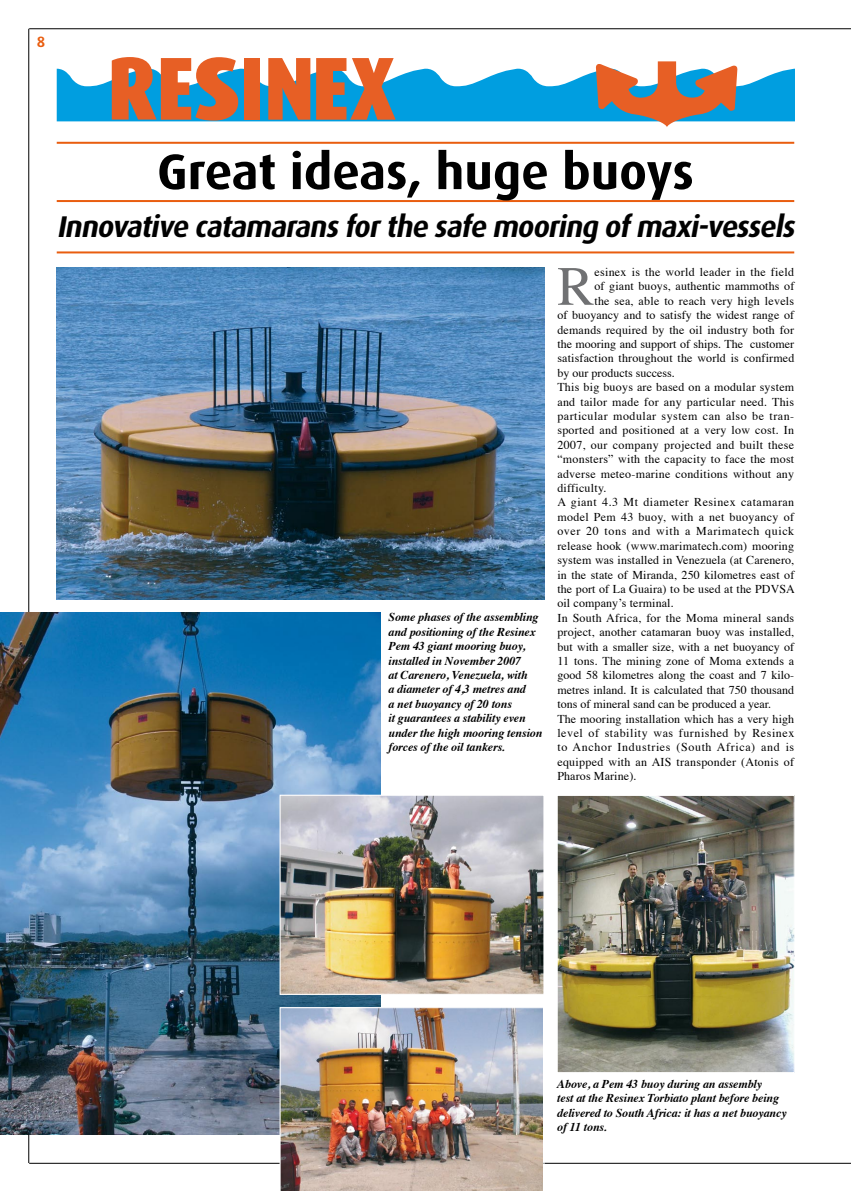
<style>
.page{position:relative;width:851px;height:1191px;background:#fff}
.page>*{position:absolute;margin:0;border:0;box-sizing:border-box;transform-origin:0 0}
.t1{font:55.5px "Times";color:#707173}
.t2{font:700 50px "Dax";color:#000}
.t3{font:italic 700 30px "Dax";color:#000}
.t4{font:12px "Times";letter-spacing:.015em;color:#000}
.t5{font:italic 700 12px/14.4px "Times";letter-spacing:-.01em;color:#000}
.t6{font:12px "Times";letter-spacing:.04em;color:#000}
.t7{font:12px "Times";letter-spacing:.05em;color:#000}
.t8{font:12px "Times";letter-spacing:.045em;color:#000}
</style>
<div class="page">
<hr style="left:29px;top:1162px;width:821px;height:1px;background:#000">
<hr style="left:29px;top:28px;width:821px;height:1px;background:#000">
<hr style="left:28px;top:29px;width:1px;height:1134px;background:#000">
<svg style="left:57px;top:57px;width:737px;height:70px"></svg>
<img style="left:0;top:612px;width:380px;height:522px">
<img style="left:281px;top:796px;width:261px;height:197px">
<div style="left:279px;top:794px;width:265px;height:201px;border:1px solid #fff"></div>
<img style="left:279px;top:1007px;width:265px;height:184px">
<img style="left:57px;top:267px;width:487px;height:332px">
<img style="left:558px;top:797px;width:234px;height:274px">
<div style="left:556px;top:795px;width:238px;height:278px;border:1px solid #fff"></div>
<hr style="left:57px;top:142px;width:737px;height:2px;background:#e95d0f">
<hr style="left:57px;top:200px;width:737px;height:2px;background:#e95d0f">
<hr style="left:57px;top:251px;width:737px;height:2px;background:#e95d0f">
<h2 class="t2" style="left:157px;top:144px;width:538px">Great ideas, huge buoys</h2>
<h3 class="t3" style="left:57px;top:210px;width:745px">Innovative catamaransforthe safe mooring ofmaxi-vessels</h3>
<p class="t5" style="left:388px;top:609px;width:155px">Some phases of the assembling and positioning of the Resinex<br>Pem 43 giant mooring buoy, installed in November 2007<br>at Carenero, Venezuela, with<br>a diameter of 4,3 metres and<br>a net buoyancy of 20 tons<br>it guaran-tees a stability even under the high mooring tension forces of the oil tankers.</p>
<h1 class="t1" style="left:557px;top:234px;width:39px">R</h1>
<p class="t4" style="left:594px;top:261px;width:201px">esinex is the world leader in the field</p>
<p class="t4" style="left:594px;top:275px;width:201px">of giant buoys, authentic mammoths of</p>
<p class="t4" style="left:594px;top:289px;width:201px">the sea, able to reach very high levels</p>
<p class="t4" style="left:557px;top:304px;width:238px">of buoyancy and to satisfy the widest range of</p>
<p class="t4" style="left:557px;top:318px;width:238px">demands required by the oil industry both for</p>
<p class="t4" style="left:557px;top:333px;width:238px">the mooring and support of ships. The customer</p>
<p class="t4" style="left:557px;top:347px;width:238px">satis-faction throughout the world is confirmed</p>
<p class="t4" style="left:557px;top:361px;width:119px">by our products success.</p>
<p class="t4" style="left:557px;top:376px;width:238px">This big buoys are based on a modular system</p>
<p class="t4" style="left:557px;top:390px;width:238px">and tailor made for any particular need. This</p>
<p class="t6" style="left:557px;top:405px;width:238px">particular modular system can also be tran-</p>
<p class="t4" style="left:557px;top:419px;width:238px">sported and positioned at a very low cost. In</p>
<p class="t4" style="left:557px;top:433px;width:238px">2007, our company projected and built these</p>
<p class="t4" style="left:557px;top:448px;width:238px">“monsters” with the capacity to face the most</p>
<p class="t4" style="left:557px;top:462px;width:238px">adverse meteo-marine conditions without any</p>
<p class="t4" style="left:557px;top:477px;width:51px">difficulty.</p>
<p class="t6" style="left:557px;top:491px;width:238px">A giant 4.3 Mt diameter Resinex catamaran</p>
<p class="t4" style="left:557px;top:505px;width:238px">model Pem 43 buoy, with a net buoyancy of</p>
<p class="t7" style="left:557px;top:520px;width:238px">over 20 tons and with a Marimatech quick</p>
<p class="t4" style="left:557px;top:534px;width:238px">release hook (www.marimatech.com) mooring</p>
<p class="t4" style="left:557px;top:549px;width:238px">system was installed in Venezuela (at Carenero,</p>
<p class="t4" style="left:557px;top:563px;width:238px">in the state of Miranda, 250 kilometres east of</p>
<p class="t4" style="left:557px;top:577px;width:239px">the port of La Guaira) to be used at the PDVSA</p>
<p class="t4" style="left:557px;top:592px;width:118px">oil company’s terminal.</p>
<p class="t4" style="left:557px;top:606px;width:238px">In South Africa, for the Moma mineral sands</p>
<p class="t4" style="left:557px;top:621px;width:238px">project, another catamaran buoy was installed,</p>
<p class="t4" style="left:557px;top:635px;width:238px">but with a smaller size, with a net buoyancy of</p>
<p class="t4" style="left:557px;top:649px;width:238px">11 tons. The mining zone of Moma extends a</p>
<p class="t4" style="left:557px;top:664px;width:238px">good 58 kilometres along the coast and 7 kilo-</p>
<p class="t4" style="left:557px;top:678px;width:238px">metres inland. It is calculated that 750 thousand</p>
<p class="t4" style="left:557px;top:693px;width:215px">tons of mineral sand can be produced a year.</p>
<p class="t4" style="left:557px;top:707px;width:238px">The mooring installation which has a very high</p>
<p class="t8" style="left:557px;top:721px;width:238px">level of stability was furnished by Resinex</p>
<p class="t7" style="left:557px;top:736px;width:238px">to Anchor Industries (South Africa) and is</p>
<p class="t4" style="left:557px;top:750px;width:238px">equipped with an AIS transponder (Atonis of</p>
<p class="t4" style="left:557px;top:765px;width:80px">Pharos Marine).</p>
<p class="t5" style="left:557px;top:1075px;width:231px">Above, a Pem 43 buoy during an assembly<br>test at the Resinex Torbiato plant before being delivered to South Africa: it has a net buoyancy of 11 tons.</p>
</div>
